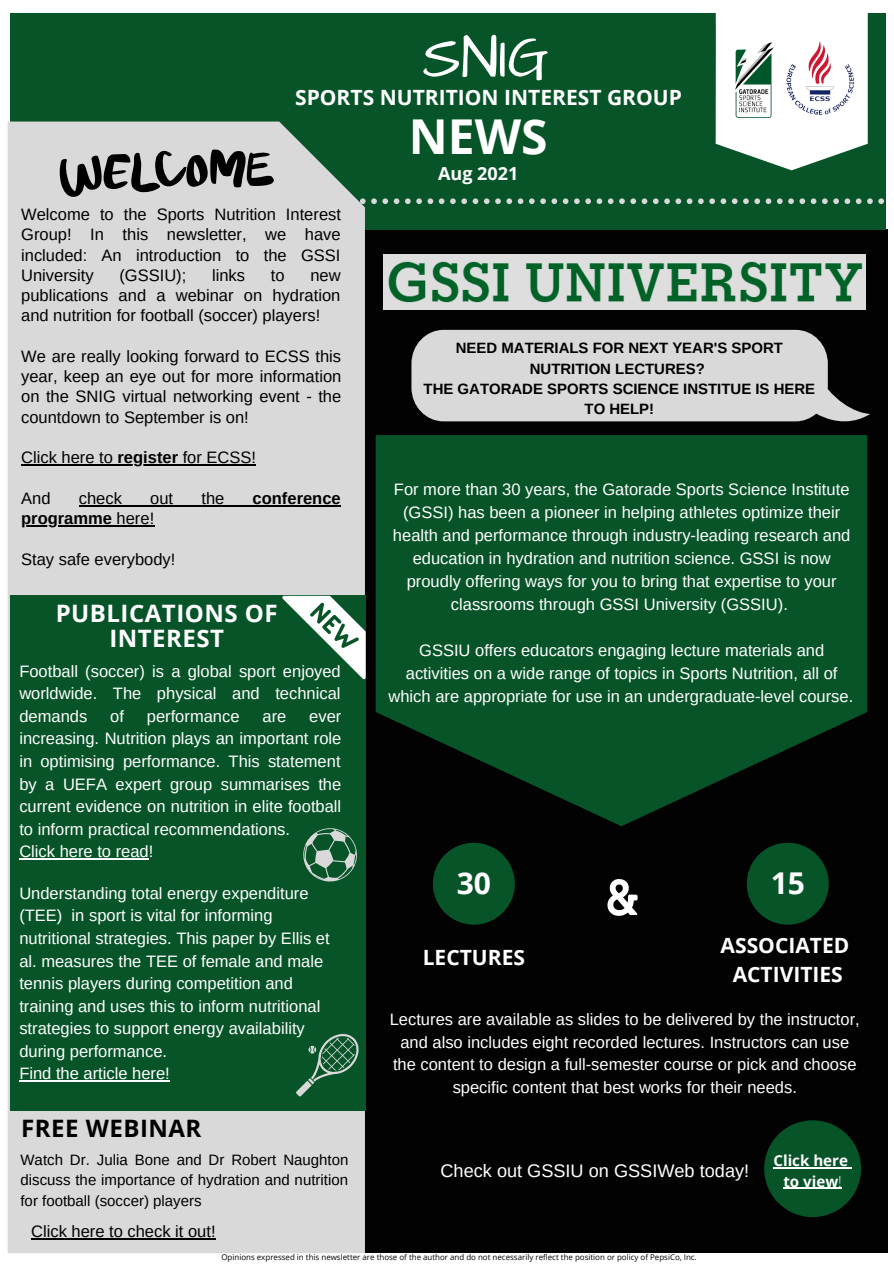
<style>
.page{position:relative;width:894px;height:1264px;background:#fff}
.page>*{position:absolute;margin:0;border:0;box-sizing:border-box;transform-origin:0 0}
.t1{font:59.85px "Architects Daughter";color:#fff}
.t2{font:700 48px "Open Sans";color:#fff}
.t3{font:700 30px "Open Sans";color:#fff}
.t4{font:700 24px/24.8px "Open Sans";letter-spacing:.02em;color:#fff;text-align:center}
.t5{font:700 24px "Open Sans";letter-spacing:.02em;color:#000}
.t6{font:700 21px "Open Sans";color:#fff}
.t7{font:18.15px "Arimo";color:#fff}
.t8{font:700 18px "Open Sans";color:#fff}
.t9{font:16.5px/22.5px "Arimo";color:#fff;text-align:center}
.t10{font:16.5px/20.2px "Arimo";color:#000;text-align:justify}
.t11{font:700 16.5px "Arimo";color:#000}
.t12{font:700 15.15px "Open Sans";color:#fff}
.t13{font:15px/20.2px "Arimo";color:#000;text-align:justify}
.t14{font:700 15px/20.2px "Arimo";color:#000;text-align:center}
.t15{font:7.95px "Open Sans";color:#000}
.s1{font-weight:700}
.s2{font-weight:400}
.s3{font-weight:300}
</style>
<div class="page">
<div style="left:356px;top:229px;width:530px;height:1023px;background:#020202"></div>
<div style="left:10px;top:14px;width:875px;height:216px;background:#075428"></div>
<svg style="left:715px;top:13px;width:152px;height:157px"></svg>
<div style="left:8px;top:121px;width:357px;height:1132px;background:#d9d9d9"></div>
<div style="left:11px;top:596px;width:355px;height:514px;background:#075428"></div>
<svg style="left:411px;top:330px;width:459px;height:92px;background:#c2c2c2"></svg>
<svg style="left:375px;top:435px;width:492px;height:391px;background:#064721"></svg>
<svg style="left:433px;top:842px;width:81px;height:82px"></svg>
<svg style="left:746px;top:842px;width:82px;height:82px"></svg>
<svg style="left:607px;top:879px;width:30px;height:36px"></svg>
<svg style="left:303px;top:828px;width:54px;height:54px"></svg>
<svg style="left:348px;top:198px;width:535px;height:6px"></svg>
<svg style="left:282px;top:596px;width:83px;height:83px"></svg>
<svg style="left:59px;top:149px;width:215px;height:49px;background:#888"></svg>
<svg style="left:296px;top:1034px;width:63px;height:62px"></svg>
<img style="left:383px;top:254px;width:482px;height:56px">
<img style="left:796px;top:42px;width:64px;height:76px">
<img style="left:715px;top:38px;width:81px;height:84px">
<hr style="left:21px;top:464px;width:96px;height:1px;background:#000">
<hr style="left:117px;top:464px;width:61px;height:1px;background:#000">
<hr style="left:178px;top:464px;width:73px;height:1px;background:#000">
<div style="left:251px;top:421px;width:93px;height:84px;background:#d9d9d9"></div>
<hr style="left:79px;top:505px;width:145px;height:1px;background:#000">
<hr style="left:224px;top:505px;width:116px;height:1px;background:#000">
<hr style="left:21px;top:525px;width:91px;height:1px;background:#000">
<hr style="left:112px;top:525px;width:42px;height:1px;background:#000">
<hr style="left:19px;top:858px;width:130px;height:1px;background:#fff">
<svg style="left:764px;top:1120px;width:96px;height:97px"></svg>
<hr style="left:31px;top:1238px;width:180px;height:1px;background:#000">
<hr style="left:19px;top:1080px;width:109px;height:1px;background:#fff">
<hr style="left:128px;top:1080px;width:42px;height:1px;background:#fff">
<p class="t1" style="left:422px;top:18px;width:128px">SNIG</p>
<p class="t2" style="left:408px;top:103px;width:140px">NEWS</p>
<p class="t8" style="left:438px;top:161px;width:82px">Aug 2021</p>
<p class="t6" style="left:295px;top:83px;width:388px">SPORTS NUTRITION INTEREST GROUP</p>
<p class="t10" style="left:21px;top:204px;width:321px">Welcome to the Sports Nutrition Interest Group! In this newsletter, we have included: An introduction to the GSSI University</p>
<p class="t10" style="left:119px;top:265px;width:68px">(GSSIU);</p>
<p class="t10" style="left:212px;top:265px;width:35px">links</p>
<p class="t10" style="left:271px;top:265px;width:15px">to</p>
<p class="t10" style="left:21px;top:265px;width:321px;text-indent:289px">new publications and a webinar on hydration and nutrition for football (soccer) players!</p>
<p class="t10" style="left:21px;top:346px;width:321px">We are really looking forward to ECSS this year, keep an eye out for more information on the SNIG virtual networking event - the countdown to September is on!</p>
<p class="t10" style="left:21px;top:447px;width:236px">Click here to <span class="s1">register</span> for ECSS!</p>
<p class="t10" style="left:21px;top:488px;width:31px">And</p>
<p class="t10" style="left:79px;top:488px;width:45px">check</p>
<p class="t10" style="left:150px;top:488px;width:24px">out</p>
<p class="t10" style="left:201px;top:488px;width:24px">the</p>
<p class="t11" style="left:252px;top:489px;width:90px">conference</p>
<p class="t11" style="left:21px;top:509px;width:134px">programme <span class="s2">here!</span></p>
<p class="t10" style="left:21px;top:549px;width:156px">Stay safe everybody!</p>
<p class="t4" style="left:56px;top:600px;width:223px">PUBLICATIONS OF<br>INTEREST</p>
<p class="t9" style="left:19px;top:660px;width:323px;text-align:justify">Football (soccer) is a global sport enjoyed worldwide. The physical and technical demands</p>
<p class="t9" style="left:110px;top:705px;width:15px">of</p>
<p class="t9" style="left:147px;top:705px;width:94px">performance</p>
<p class="t9" style="left:262px;top:705px;width:25px">are</p>
<p class="t9" style="left:19px;top:705px;width:323px;text-align:justify;text-indent:290px">ever increasing. Nutrition plays an important role in optimising performance. This statement by a UEFA expert group summarises the current evidence on nutrition in elite football to inform practical recommendations.</p>
<p class="t9" style="left:19px;top:840px;width:135px">Click here to read!</p>
<p class="t9" style="left:19px;top:882px;width:312px;text-align:left">Understanding total energy expenditure (TEE) in sport is vital for informing nutritional strategies. This paper by Ellis et al. measures the TEE of female and male tennis players during competition and training and uses this to inform nutritional strategies to support energy availability during performance.</p>
<p class="t9" style="left:19px;top:1062px;width:152px">Find the article here!</p>
<p class="t5" style="left:21px;top:1111px;width:182px">FREE WEBINAR</p>
<p class="t13" style="left:20px;top:1149px;width:329px">Watch Dr. Julia Bone and Dr Robert Naughton discuss the importance of hydration and nutrition for football (soccer) players</p>
<p class="t10" style="left:31px;top:1221px;width:186px">Click here to check it out!</p>
<p class="t14" style="left:455px;top:338px;width:328px">NEED MATERIALS FOR NEXT YEAR'S SPORT<br>NUTRITION LECTURES?</p>
<p class="t14" style="left:423px;top:378px;width:393px">THE GATORADE SPORTS SCIENCE INSTITUE IS HERE<br>TO HELP!</p>
<p class="t9" style="left:393px;top:477px;width:459px;line-height:23px">For more than 30 years, the Gatorade Sports Science Institute (GSSI) has been a pioneer in helping athletes optimize their health and performance through industry-leading research and education in hydration and nutrition science. GSSI is now proudly offering ways for you to bring that expertise to your classrooms through GSSI University (GSSIU).</p>
<p class="t9" style="left:388px;top:638px;width:466px;line-height:23px">GSSIU offers educators engaging lecture materials and activities on a wide range of topics in Sports Nutrition, all of which are appropriate for use in an undergraduate-level course.</p>
<p class="t3" style="left:456px;top:862px;width:36px">30</p>
<p class="t3" style="left:770px;top:862px;width:36px">15</p>
<p class="t6" style="left:422px;top:942px;width:104px">LECTURES</p>
<p class="t6" style="left:720px;top:930px;width:130px">ASSOCIATED</p>
<p class="t6" style="left:732px;top:959px;width:112px">ACTIVITIES</p>
<p class="t9" style="left:389px;top:1008px;width:471px">Lectures are available as slides to be delivered by the instructor, and also includes eight recorded lectures. Instructors can use the content to design a full-semester course or pick and choose specific content that best works for their needs.</p>
<p class="t7" style="left:440px;top:1160px;width:310px">Check out GSSIU on GSSIWeb today!</p>
<p class="t12" style="left:773px;top:1150px;width:76px">Click here</p>
<p class="t12" style="left:783px;top:1170px;width:60px">to view<span class="s3">!</span></p>
<p class="t15" style="left:221px;top:1251px;width:476px">Opinions expressed in this newsletter are those of the author and do not necessarily reflect the position or policy of PepsiCo, Inc.</p>
</div>
